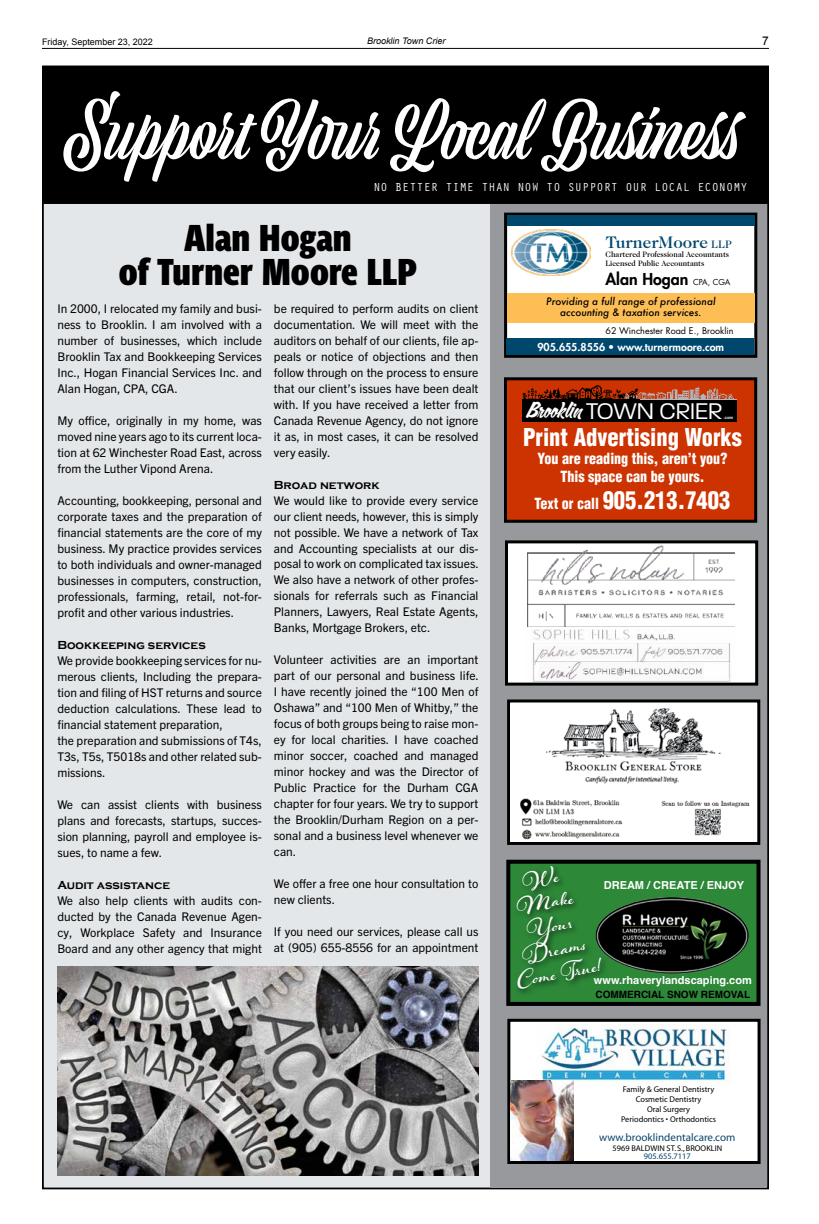
<style>
.page{position:relative;width:819px;height:1224px;background:#fff}
.page>*{position:absolute;margin:0;border:0;box-sizing:border-box;transform-origin:0 0}
.t1{font:72px "Viktor Script";color:#fff}
.t2{font:36.9px/34.6px "Parisine Std Comp Sombre";color:#000;text-align:center}
.t3{font:700 30px/24px "Hummingbird";color:#fff;text-align:center}
.t4{font:300 24.6px "Paralucent";color:#fff}
.t5{font:900 condensed 24px "Helvetica";color:#fff;scale:.94 1}
.t6{font:500 17px "Caslon Two Twenty Four";color:#00476d}
.t7{font:800 16px "Futura";color:#000}
.t8{font:900 condensed 15px/18px "Helvetica";color:#fff;text-align:center;scale:.94 1}
.t9{font:12px/16px "Trade Gothic Next LT Pro";color:#000;text-align:justify}
.t10{font:700 12px "Copperplate Gothic";color:#000}
.t11{font:12px "Orator Std";color:#fff}
.t12{font:12px "Arial";color:#000}
.t13{font:11.1px "Myriad";color:#0b456b}
.t14{font:700 11px "Helvetica";color:#fff}
.t15{font:800 10.7px "Futura";color:#fff}
.t16{font:italic 500 10px/11px "Futura";color:#000;text-align:center}
.t17{font:700 10px "Helvetica";color:#000}
.t18{font:9px "Futura";color:#000}
.t19{font:9px "Arial";color:#000}
.t20{font:italic 9px "Arial";color:#000}
.t21{font:8.4px "Myriad";color:#05456c}
.t22{font:8.3px/10px "Myriad";color:#000;text-align:center}
.t23{font:500 8px/9px "Caslon Two Twenty Four";color:#000;scale:.95 1}
.t24{font:700 4.2px "Arial";color:#fff}
.s1{font-size:11px}
.s2{font-weight:400;font-size:8px}
.s3{font-family:"Calgary Script OT";font-weight:400;font-size:20.5px}
.s4{font-size:15px}
</style>
<div class="page">
<hr style="left:42px;top:48px;width:727px;height:1px;background:#000">
<div style="left:43px;top:67px;width:725px;height:1121px;background:#e4e7e9"></div>
<div style="left:490px;top:204px;width:277px;height:983px;background:#97999c"></div>
<div style="left:43px;top:67px;width:725px;height:136px;background:#000"></div>
<div style="left:42px;top:66px;width:727px;height:138px;border:2px solid #000"></div>
<div style="left:506px;top:214px;width:250px;height:142px;background:#fff"></div>
<div style="left:504px;top:213px;width:253px;height:145px;border:3px solid #000"></div>
<img style="left:511px;top:229px;width:80px;height:46px">
<div style="left:507px;top:215px;width:247px;height:11px;background:#00476d"></div>
<div style="left:507px;top:339px;width:247px;height:16px;background:#00476d"></div>
<div style="left:507px;top:293px;width:247px;height:30px;background:#fdbe56"></div>
<div style="left:509px;top:1020px;width:250px;height:142px;background:#fff"></div>
<div style="left:507px;top:1019px;width:254px;height:145px;border:3px solid #000"></div>
<img style="left:540px;top:1025px;width:190px;height:61px">
<img style="left:510px;top:1080px;width:63px;height:80px">
<div style="left:508px;top:862px;width:251px;height:142px;background:#2d8838"></div>
<div style="left:506px;top:860px;width:255px;height:146px;border:4px solid #000"></div>
<img style="left:609px;top:897px;width:140px;height:76px">
<div style="left:514px;top:864px;width:95px;height:133px;background:#000;opacity:.75"></div>
<div style="left:507px;top:542px;width:250px;height:142px;background:#fff"></div>
<div style="left:505px;top:540px;width:253px;height:146px;border:3px solid #000"></div>
<img style="left:532px;top:643px;width:199px;height:39px">
<img style="left:527px;top:624px;width:208px;height:17px">
<img style="left:528px;top:545px;width:206px;height:81px">
<img style="left:539px;top:662px;width:165px;height:17px">
<div style="left:506px;top:379px;width:250px;height:142px;background:#c30"></div>
<div style="left:504px;top:377px;width:253px;height:146px;border:3px solid #000"></div>
<hr style="left:619px;top:399px;width:117px;height:1px;background:#b2b5bc">
<div style="left:522px;top:400px;width:214px;height:21px;background:#000"></div>
<hr style="left:522px;top:399px;width:117px;height:1px;background:#000003">
<svg style="left:523px;top:385px;width:211px;height:15px"></svg>
<div style="left:507px;top:699px;width:253px;height:146px;border:3px solid #000"></div>
<img style="left:511px;top:703px;width:245px;height:139px">
<img style="left:57px;top:967px;width:421px;height:209px">
<svg style="left:521px;top:866px;width:39px;height:26px"></svg>
<p class="t19" style="left:42px;top:36px;width:112px">Friday, September 23, 2022</p>
<p class="t20" style="left:367px;top:35px;width:80px">Brooklin Town Crier</p>
<p class="t12" style="left:762px;top:33px;width:8px">7</p>
<h1 class="t1" style="left:63px;top:92px;width:677px">Support Your Local Business</h1>
<p class="t11" style="left:373px;top:178px;width:376px">NO BETTER TIME THAN NOW TO SUPPORT OUR LOCAL ECONOMY</p>
<h2 class="t2" style="left:119px;top:220px;width:300px">Alan Hogan<br>of Turner Moore LLP</h2>
<p class="t9" style="left:57px;top:299px;width:206px">In 2000, I relocated my family and busi&shy;ness to Brooklin. I am involved with a number of businesses, which include Brooklin Tax and Bookkeeping Services Inc., Hogan Financial Services Inc. and Alan Hogan, CPA, CGA.</p>
<p class="t9" style="left:57px;top:411px;width:206px">My office, originally in my home, was moved nine years ago to its current loca&shy;tion at 62 Winchester Road East, across from the Luther Vipond Arena.</p>
<p class="t9" style="left:57px;top:491px;width:206px">Accounting, bookkeeping, personal and corporate taxes and the preparation of financial statements are the core of my business. My practice provides services to both individuals and owner-managed businesses in computers, construction, professionals, farming, retail, not-for&shy;profit and other various industries.</p>
<p class="t10" style="left:57px;top:638px;width:150px">Bookkeeping services</p>
<p class="t9" style="left:57px;top:651px;width:206px;text-align:left">We provide bookkeeping services for nu&shy;merous clients, Including the prepara&shy;tion and filing of HST returns and source deduction calculations. These lead to financial statement preparation,<br>the preparation and submissions of T4s, T3s, T5s, T5018s and other related sub&shy;missions.</p>
<p class="t9" style="left:57px;top:795px;width:206px">We can assist clients with business plans and forecasts, startups, succes&shy;sion planning, payroll and employee is&shy;sues, to name a few.</p>
<p class="t10" style="left:57px;top:878px;width:114px">Audit assistance</p>
<p class="t9" style="left:57px;top:891px;width:206px">We also help clients with audits con&shy;ducted by the Canada Revenue Agen&shy;cy, Workplace Safety and Insurance Board and any other agency that might</p>
<p class="t9" style="left:274px;top:299px;width:206px">be required to perform audits on client documentation. We will meet with the auditors on behalf of our clients, file ap&shy;peals or notice of objections and then follow through on the process to ensure that our client’s issues have been dealt with. If you have received a letter from Canada Revenue Agency, do not ignore it as, in most cases, it can be resolved very easily.</p>
<p class="t10" style="left:274px;top:478px;width:107px">Broad network</p>
<p class="t9" style="left:274px;top:491px;width:206px">We would like to provide every service our client needs, however, this is simply not possible. We have a network of Tax and Accounting specialists at our dis&shy;posal to work on complicated tax issues.<br>We also have a network of other profes&shy;sionals for referrals such as Financial Planners, Lawyers, Real Estate Agents, Banks, Mortgage Brokers, etc.</p>
<p class="t9" style="left:274px;top:651px;width:207px">Volunteer activities are an important part of our personal and business life.<br>I have recently joined the “100 Men of Oshawa” and “100 Men of Whitby,” the focus of both groups being to raise mon&shy;ey for local charities. I have coached minor soccer, coached and managed minor hockey and was the Director of Public Practice for the Durham CGA chapter for four years. We try to support the Brooklin/Durham Region on a per&shy;sonal and a business level whenever we can.</p>
<p class="t9" style="left:274px;top:875px;width:206px">We offer a free one hour consultation to new clients.</p>
<p class="t9" style="left:274px;top:923px;width:206px">If you need our services, please call us at (905) 655-8556 for an appointment</p>
<h3 class="t6" style="left:606px;top:232px;width:128px">TurnerMoore <span class="s1">LLP</span></h3>
<p class="t23" style="left:606px;top:249px;width:132px">Chartered Professional Accountants<br>Licensed Public Accountants</p>
<h3 class="t7" style="left:606px;top:269px;width:127px">Alan Hogan <span class="s2">CPA, CGA</span></h3>
<p class="t18" style="left:606px;top:325px;width:130px">62 Winchester Road E., Brooklin</p>
<p class="t16" style="left:546px;top:296px;width:171px">Providing a full range of professional accounting &amp; taxation services.</p>
<p class="t15" style="left:537px;top:340px;width:188px">905.655.8556 • www.turnermoore.com</p>
<h3 class="t4" style="left:526px;top:396px;width:198px"><span class="s3">Brooklin</span> TOWN CRIER</h3>
<p class="t24" style="left:724px;top:414px;width:11px">.com</p>
<h3 class="t5" style="left:523px;top:422px;width:234px">Print Advertising Works</h3>
<p class="t8" style="left:537px;top:449px;width:204px">You are reading this, aren’t you?<br>This space can be yours.</p>
<h3 class="t5" style="left:534px;top:485px;width:210px"><span class="s4">Text or call</span> 905.213.7403</h3>
<p class="t14" style="left:604px;top:879px;width:142px">DREAM / CREATE / ENJOY</p>
<h3 class="t3" style="left:500px;top:894px;width:85px;rotate:-11deg">Make<br>Your<br>Dreams<br>Come True!</h3>
<p class="t17" style="left:596px;top:988px;width:156px">COMMERCIAL SNOW REMOVAL</p>
<p class="t14" style="left:594px;top:973px;width:159px">www.rhaverylandscaping.com</p>
<p class="t22" style="left:621px;top:1085px;width:96px">Family &amp; General Dentistry<br>Cosmetic Dentistry<br>Oral Surgery<br>Periodontics • Orthodontics</p>
<p class="t13" style="left:599px;top:1132px;width:138px">www.brooklindentalcare.com</p>
<p class="t22" style="left:613px;top:1143px;width:111px">5969 BALDWIN ST. S., BROOKLIN</p>
<p class="t21" style="left:644px;top:1152px;width:48px">905.655.7117</p>
</div>
